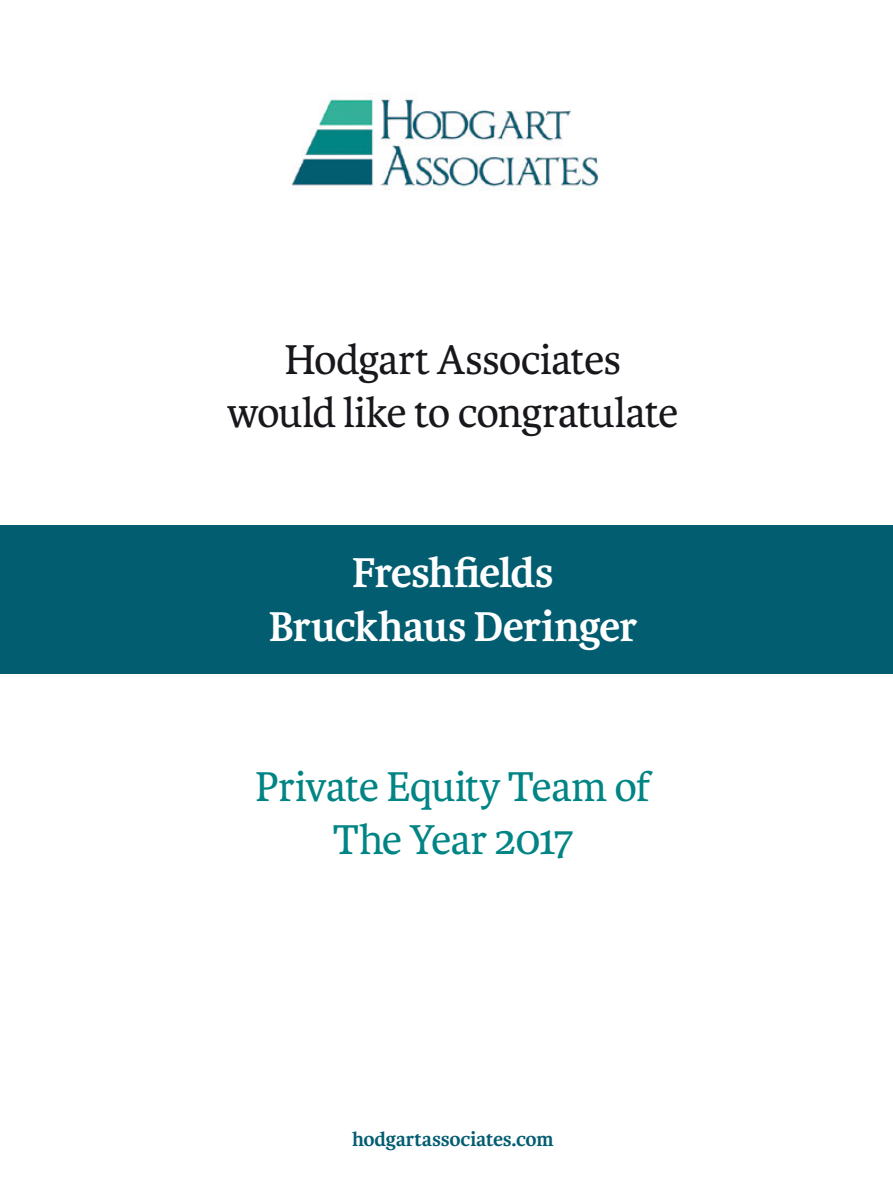
<style>
.page{position:relative;width:893px;height:1200px;background:#fff}
.page>*{position:absolute;margin:0;border:0;box-sizing:border-box;transform-origin:0 0}
.t1{font:44.4px/53.2px "Karmina";letter-spacing:-.02em;color:#1a171c;text-align:center}
.t2{font:44.4px/53.2px "Karmina";letter-spacing:-.02em;color:#008484;text-align:center}
.t3{font:700 44.4px/53.2px "Karmina";letter-spacing:-.02em;color:#fff;text-align:center}
.t4{font:700 21px "Karmina";letter-spacing:-.015em;color:#035d71}
</style>
<div class="page">
<div style="left:0;top:524px;width:893px;height:149px;background:#035d71"></div>
<img style="left:292px;top:92px;width:307px;height:99px">
<p class="t1" style="left:227px;top:333px;width:453px">Hodgart Associates would like to congratulate</p>
<p class="t3" style="left:269px;top:547px;width:370px">Freshfields<br>Bruckhaus Deringer</p>
<p class="t2" style="left:255px;top:760px;width:397px">Private Equity Team of<br>The Year 2017</p>
<p class="t4" style="left:352px;top:1126px;width:203px">hodgartassociates.com</p>
</div>
